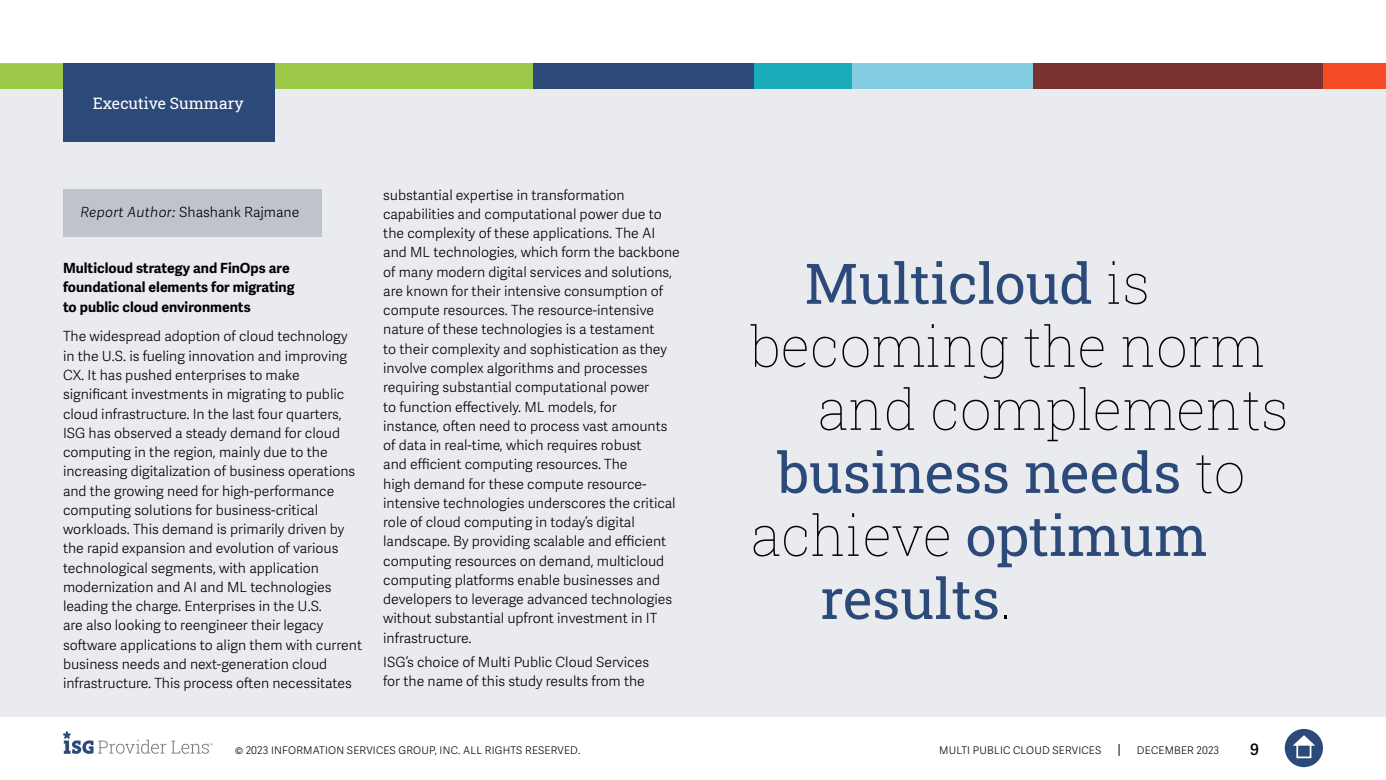
<style>
.page{position:relative;width:1386px;height:780px;background:#fff}
.page>*{position:absolute;margin:0;border:0;box-sizing:border-box;transform-origin:0 0}
.t1{font:56px/63px "Roboto Slab ISG P Thin";color:#000}
.t2{font:56px "Roboto Slab ISG P Regular";color:#2b4a79}
.t3{font:15.75px "Roboto Slab ISG P Regular";color:#fff}
.t4{font:600 15.75px "Adelle Sans";color:#000}
.t5{font:300 14px/19.2px "Adelle Sans";color:#000}
.t6{font:700 14px/19.2px "Adelle Sans";color:#000101}
.t7{font:300 10.5px "Adelle Sans";letter-spacing:.02em;color:#000}
.s1{font-style:italic}
.s2{font-family:"Roboto Slab ISG P Thin";color:#000}
.s3{font-family:"Roboto Slab ISG P Regular";color:#2b4a79}
</style>
<div class="page">
<svg style="left:63px;top:731px;width:150px;height:23px"></svg>
<svg style="left:1119px;top:744px;width:1px;height:12px"></svg>
<div style="left:0;top:63px;width:1386px;height:654px;background:#e9ebee"></div>
<div style="left:0;top:63px;width:533px;height:26px;background:#9bc947"></div>
<svg style="left:0;top:63px;width:63px;height:1px"></svg>
<div style="left:533px;top:63px;width:223px;height:26px;background:#2b4a79"></div>
<div style="left:850px;top:63px;width:184px;height:26px;background:#84cee3"></div>
<div style="left:1323px;top:63px;width:63px;height:26px;background:#f54a26"></div>
<div style="left:1033px;top:63px;width:290px;height:26px;background:#7a302e"></div>
<div style="left:754px;top:63px;width:98px;height:26px;background:#1cabb9"></div>
<div style="left:63px;top:63px;width:211px;height:79px;background:#2b4a79"></div>
<div style="left:1285px;top:729px;width:38px;height:38px;background:#2b4a79;border-radius:50%"></div>
<svg style="left:1293px;top:735px;width:22px;height:10px"></svg>
<div style="left:1296px;top:743px;width:15px;height:15px;border:2px solid #fff"></div>
<div style="left:63px;top:189px;width:258px;height:47px;background:#bfc4cc"></div>
<p class="t3" style="left:93px;top:92px;width:152px">Executive Summary</p>
<p class="t5" style="left:80px;top:203px;width:220px"><span class="s1">Report Author:</span> Shashank Rajmane</p>
<p class="t6" style="left:63px;top:259px;width:233px">Multicloud strategy and FinOps are foundational elements for migrating to public cloud environments</p>
<p class="t5" style="left:63px;top:327px;width:301px">The widespread adoption of cloud technology in the U.S. is fueling innovation and improving CX. It has pushed enterprises to make significant investments in migrating to public cloud infrastructure. In the last four quarters, ISG has observed a steady demand for cloud computing in the region, mainly due to the increasing digitalization of business operations and the growing need for high-performance computing solutions for business-critical workloads. This demand is primarily driven by the rapid expansion and evolution of various technological segments, with application modernization and AI and ML technologies leading the charge. Enterprises in the U.S.<br>are also looking to reengineer their legacy software applications to align them with current business needs and next-generation cloud infrastructure. This process often necessitates</p>
<p class="t5" style="left:383px;top:185px;width:298px">substantial expertise in transformation capabilities and computational power due to the complexity of these applications. The AI and ML technologies, which form the backbone of many modern digital services and solutions, are known for their intensive consumption of compute resources. The resource-intensive nature of these technologies is a testament<br>to their complexity and sophistication as they involve complex algorithms and processes requiring substantial computational power<br>to function effectively. ML models, for<br>instance, often need to process vast amounts of data in real-time, which requires robust<br>and efficient computing resources. The<br>high demand for these compute resource&shy;intensive technologies underscores the critical role of cloud computing in today’s digital landscape. By providing scalable and efficient computing resources on demand, multicloud computing platforms enable businesses and developers to leverage advanced technologies without substantial upfront investment in IT infrastructure.</p>
<p class="t5" style="left:383px;top:653px;width:267px">ISG’s choice of Multi Public Cloud Services for the name of this study results from the</p>
<h1 class="t2" style="left:804px;top:245px;width:348px">Multicloud <span class="s2">is</span></h1>
<h1 class="t1" style="left:818px;top:313px;width:473px;text-indent:-67px">becoming the norm and complements</h1>
<h1 class="t2" style="left:778px;top:434px;width:469px">business needs <span class="s2">to</span></h1>
<h1 class="t1" style="left:751px;top:502px;width:459px">achieve <span class="s3">optimum</span></h1>
<h1 class="t2" style="left:820px;top:560px;width:193px">results<span class="s2">.</span></h1>
<p class="t7" style="left:235px;top:744px;width:347px">© 2023 INFORMATION SERVICES GROUP, INC. ALL RIGHTS RESERVED.</p>
<p class="t7" style="left:939px;top:744px;width:164px">MULTI PUBLIC CLOUD SERVICES</p>
<p class="t4" style="left:1250px;top:740px;width:10px">9</p>
<p class="t7" style="left:1137px;top:744px;width:84px">DECEMBER 2023</p>
</div>
